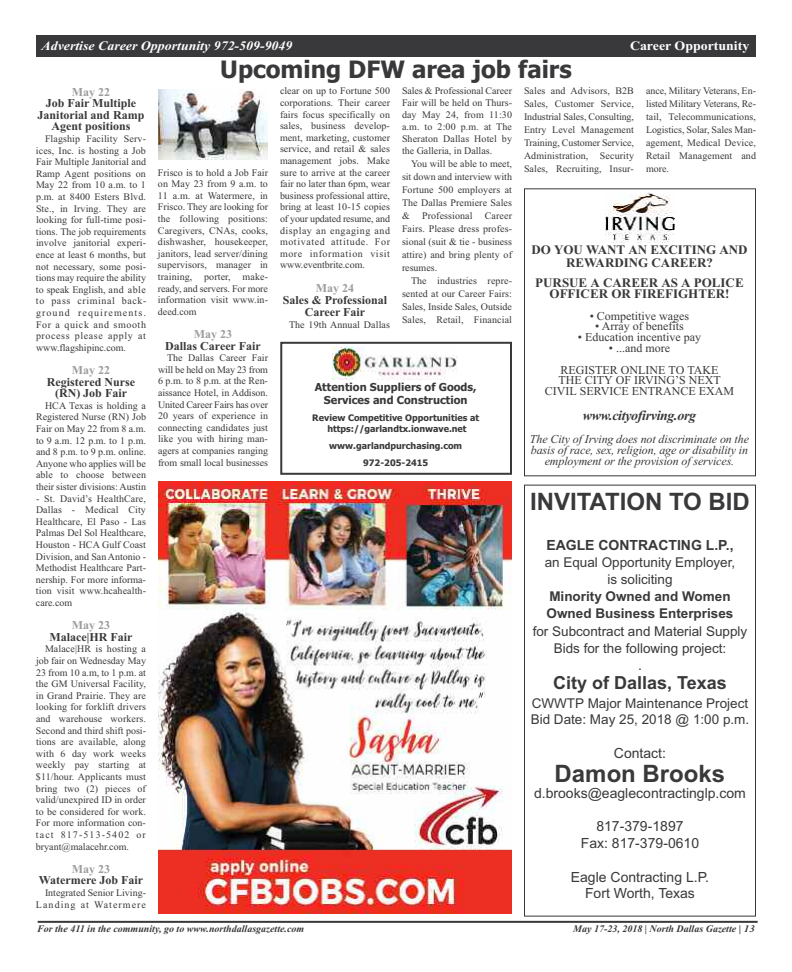
<style>
.page{position:relative;width:792px;height:972px;background:#fff}
.page>*{position:absolute;margin:0;border:0;box-sizing:border-box;transform-origin:0 0}
.t1{font:700 24px "Arial";color:#39383a}
.t2{font:700 24px "Tahoma";color:#39383a}
.t3{font:700 18px "Arial";color:#39383a}
.t4{font:14px/16.8px "Arial";color:#39383a;text-align:center}
.t5{font:700 14px "Arial";color:#39383a}
.t6{font:italic 700 14px "Times New Roman";letter-spacing:-.025em;color:#39383a}
.t7{font:13.5px/17.2px "Arial";color:#39383a;text-align:center}
.t8{font:700 13.5px/17.2px "Arial";color:#39383a}
.t9{font:700 13px/12.6px "Times New Roman";color:#39383a;text-align:center}
.t10{font:italic 700 13px "Times New Roman";color:#fff;scale:1.07 1}
.t11{font:700 13px "Times New Roman";color:#fff;scale:1.07 1}
.t12{font:700 12px/11.6px "Times New Roman";color:#39383a;text-align:center}
.t13{font:12px/21.6px "Times New Roman";color:#39383a;text-align:center}
.t14{font:italic 12px/11.4px "Times New Roman";letter-spacing:-.01em;color:#39383a;text-align:center}
.t15{font:700 12px "Times New Roman";color:#9c9c9c}
.t16{font:700 11px/13.2px "Tahoma";color:#39383a;text-align:center}
.t17{font:10px/11.6px "Times New Roman";letter-spacing:.01em;color:#39383a;text-align:justify}
.t18{font:italic 700 10px "Times New Roman";color:#39383a}
.t19{font:700 9px/10.8px "Tahoma";color:#39383a;text-align:center}
</style>
<div class="page">
<div style="left:524px;top:188px;width:232px;height:288px;border:1px solid #39383a"></div>
<div style="left:280px;top:342px;width:232px;height:133px;border:2px solid #39383a"></div>
<img style="left:333px;top:346px;width:124px;height:34px">
<div style="left:36px;top:35px;width:720px;height:22px;background:#39383a"></div>
<hr style="left:38px;top:921px;width:720px;height:2px;background:#39383a">
<img style="left:606px;top:192px;width:68px;height:51px">
<img style="left:159px;top:89px;width:109px;height:71px">
<img style="left:158px;top:482px;width:354px;height:432px">
<div style="left:524px;top:485px;width:232px;height:432px;border:1px solid #39383a"></div>
<h3 class="t10" style="left:42px;top:38px;width:236px">Advertise Career Opportunity 972-509-9049</h3>
<h3 class="t11" style="left:630px;top:38px;width:113px">Career Opportunity</h3>
<p class="t15" style="left:72px;top:85px;width:40px">May 22</p>
<p class="t12" style="left:38px;top:97px;width:108px">Job Fair Multiple<br>Janitorial and Ramp<br>Agent positions</p>
<p class="t17" style="left:36px;top:133px;width:112px;text-indent:9px">Flagship Facility Serv&shy;ices, Inc. is hosting a Job Fair Multiple Janitorial and Ramp Agent positions on May 22 from 10 a.m. to 1 p.m. at 8400 Esters Blvd.<br>Ste., in Irving. They are looking for full-time posi&shy;tions. The job requirements involve janitorial experi&shy;ence at least 6 months, but not necessary, some posi&shy;tions may require the ability to speak English, and able to pass criminal back&shy;ground requirements.<br>For a quick and smooth process please apply at www.flagshipinc.com.</p>
<p class="t15" style="left:72px;top:363px;width:40px">May 22</p>
<p class="t12" style="left:47px;top:376px;width:90px">Registered Nurse (RN) Job Fair</p>
<p class="t17" style="left:36px;top:400px;width:112px;text-indent:9px">HCA Texas is holding a Registered Nurse (RN) Job Fair on May 22 from 8 a.m. to 9 a.m. 12 p.m. to 1 p.m. and 8 p.m. to 9 p.m. online.<br>Anyone who applies will be able to choose between their sister divisions: Austin</p>
<p class="t17" style="left:36px;top:492px;width:112px">- St. David’s HealthCare, Dallas - Medical City Healthcare, El Paso - Las Palmas Del Sol Healthcare, Houston - HCA Gulf Coast Division, and San Antonio - Methodist Healthcare Part&shy;nership. For more informa&shy;tion visit www.hcahealth&shy;care.com</p>
<p class="t15" style="left:72px;top:618px;width:40px">May 23</p>
<p class="t12" style="left:50px;top:631px;width:84px">Malace|HR Fair</p>
<p class="t17" style="left:36px;top:643px;width:112px;text-indent:9px">Malace|HR is hosting a job fair on Wednesday May 23 from 10 a.m, to 1 p.m. at the GM Universal Facility, in Grand Prairie. They are looking for forklift drivers and warehouse workers.<br>Second and third shift posi&shy;tions are available, along with 6 day work weeks weekly pay starting at $11/hour. Applicants must bring two (2) pieces of valid/unexpired ID in order to be considered for work.<br>For more information con&shy;tact 817-513-5402 or bryant@malacehr.com.</p>
<p class="t15" style="left:72px;top:862px;width:40px">May 23</p>
<p class="t12" style="left:39px;top:875px;width:106px">Watermere Job Fair</p>
<p class="t17" style="left:36px;top:887px;width:111px;text-align:right">Integrated Senior Living-<br>Landing at Watermere</p>
<h1 class="t2" style="left:220px;top:56px;width:353px">Upcoming DFW area job fairs</h1>
<p class="t17" style="left:158px;top:166px;width:112px">Frisco is to hold a Job Fair on May 23 from 9 a.m. to 11 a.m. at Watermere, in Frisco. They are looking for the following positions:<br>Caregivers, CNAs, cooks, dishwasher, housekeeper, janitors, lead server/dining supervisors, manager in training, porter, make&shy;ready, and servers. For more information visit www.in&shy;deed.com</p>
<p class="t15" style="left:194px;top:327px;width:40px">May 23</p>
<p class="t12" style="left:165px;top:340px;width:97px">Dallas Career Fair</p>
<p class="t17" style="left:158px;top:352px;width:112px;text-indent:9px">The Dallas Career Fair will be held on May 23 from 6 p.m. to 8 p.m. at the Ren&shy;aissance Hotel, in Addison.<br>United Career Fairs has over 20 years of experience in connecting candidates just like you with hiring man&shy;agers at companies ranging from small local businesses</p>
<p class="t17" style="left:280px;top:85px;width:112px">clear on up to Fortune 500 corporations. Their career fairs focus specifically on sales, business develop&shy;ment, marketing, customer service, and retail &amp; sales management jobs. Make sure to arrive at the career fair no later than 6pm, wear business professional attire, bring at least 10-15 copies of your updated resume, and display an engaging and motivated attitude. For more information visit www.eventbrite.com.</p>
<p class="t15" style="left:316px;top:281px;width:40px">May 24</p>
<p class="t12" style="left:283px;top:294px;width:106px;line-height:12px">Sales &amp; Professional<br>Career Fair</p>
<p class="t17" style="left:289px;top:319px;width:102px">The 19th Annual Dallas</p>
<p class="t17" style="left:402px;top:85px;width:112px;line-height:12px">Sales &amp; Professional Career Fair will be held on Thurs&shy;day May 24, from 11:30 a.m. to 2:00 p.m. at The Sheraton Dallas Hotel by the Galleria, in Dallas.</p>
<p class="t17" style="left:402px;top:158px;width:112px;line-height:13px;text-indent:9px">You will be able to meet, sit down and interview with Fortune 500 employers at The Dallas Premiere Sales &amp; Professional Career Fairs. Please dress profes&shy;sional (suit &amp; tie - business attire) and bring plenty of resumes.</p>
<p class="t17" style="left:402px;top:275px;width:112px;line-height:13px;text-indent:9px">The industries repre&shy;sented at our Career Fairs:<br>Sales, Inside Sales, Outside Sales, Retail, Financial</p>
<p class="t16" style="left:315px;top:381px;width:163px">Attention Suppliers of Goods,<br>Services and Construction</p>
<p class="t19" style="left:312px;top:413px;width:168px">Review Competitive Opportunities at https://garlandtx.ionwave.net</p>
<p class="t19" style="left:329px;top:437px;width:135px;line-height:16.9px">www.garlandpurchasing.com<br>972-205-2415</p>
<p class="t17" style="left:524px;top:85px;width:112px;line-height:13px">Sales and Advisors, B2B Sales, Customer Service, Industrial Sales, Consulting, Entry Level Management Training, Customer Service, Administration, Security Sales, Recruiting, Insur-</p>
<p class="t17" style="left:646px;top:85px;width:112px;line-height:13px">ance, Military Veterans, En&shy;listed Military Veterans, Re&shy;tail, Telecommunications, Logistics, Solar, Sales Man&shy;agement, Medical Device, Retail Management and more.</p>
<h3 class="t9" style="left:531px;top:243px;width:218px">DO YOU WANT AN EXCITING AND<br>REWARDING CAREER?</h3>
<h3 class="t9" style="left:535px;top:277px;width:210px;line-height:10.8px">PURSUE A CAREER AS A POLICE<br>OFFICER OR FIREFIGHTER!</h3>
<p class="t13" style="left:590px;top:305px;width:101px">• Competitive wages</p>
<p class="t13" style="left:595px;top:316px;width:90px">• Array of benefits</p>
<p class="t13" style="left:578px;top:326px;width:125px">• Education incentive pay</p>
<p class="t13" style="left:561px;top:337px;width:159px">• ...and more<br>REGISTER ONLINE TO TAKE</p>
<p class="t13" style="left:545px;top:375px;width:191px;line-height:10.8px">THE CITY OF IRVING’S NEXT<br>CIVIL SERVICE ENTRANCE EXAM</p>
<h3 class="t6" style="left:583px;top:407px;width:115px">www.cityofirving.org</h3>
<p class="t14" style="left:530px;top:433px;width:221px">The City of Irving does not discriminate on the basis of race, sex, religion, age or disability in employment or the provision of services.</p>
<h1 class="t1" style="left:530px;top:488px;width:221px">INVITATION TO BID</h1>
<h3 class="t5" style="left:546px;top:537px;width:189px">EAGLE CONTRACTING L.P.,</h3>
<h3 class="t7" style="left:545px;top:553px;width:192px">an Equal Opportunity Employer, is soliciting</h3>
<h3 class="t8" style="left:547px;top:588px;width:188px">Minority Owned and Women<br>Owned Business Enterprises</h3>
<h3 class="t7" style="left:533px;top:622px;width:216px">for Subcontract and Material Supply<br>Bids for the following project:</h3>
<h3 class="t4" style="left:638px;top:656px;width:5px">.</h3>
<h2 class="t3" style="left:553px;top:673px;width:175px">City of Dallas, Texas</h2>
<h3 class="t7" style="left:531px;top:695px;width:220px;line-height:16.6px;text-align:left">CWWTP Major Maintenance Project<br>Bid Date: May 25, 2018 @ 1:00 p.m.</h3>
<h3 class="t4" style="left:614px;top:745px;width:54px">Contact:</h3>
<h1 class="t1" style="left:555px;top:760px;width:172px">Damon Brooks</h1>
<h3 class="t4" style="left:534px;top:784px;width:213px">d.brooks@eaglecontractinglp.com</h3>
<h3 class="t4" style="left:581px;top:818px;width:120px">817-379-1897<br>Fax: 817-379-0610</h3>
<h3 class="t4" style="left:571px;top:868px;width:140px">Eagle Contracting L.P.<br>Fort Worth, Texas</h3>
<p class="t18" style="left:37px;top:923px;width:269px">For the 411 in the community, go to www.northdallasgazette.com</p>
<p class="t18" style="left:573px;top:923px;width:183px">May 17-23, 2018 | North Dallas Gazette | 13</p>
</div>
